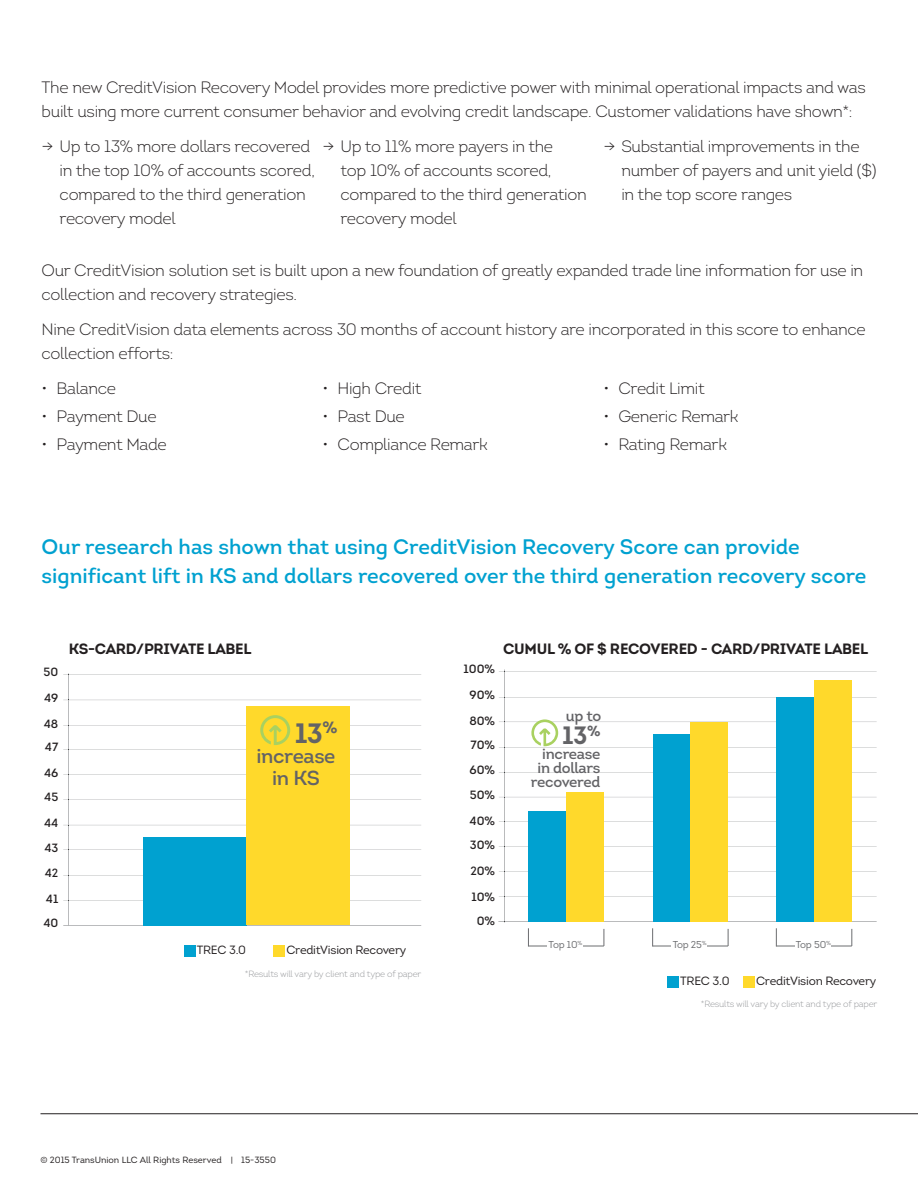
<style>
.page{position:relative;width:918px;height:1188px;background:#fff}
.page>*{position:absolute;margin:0;border:0;box-sizing:border-box;transform-origin:0 0}
.t1{font:28.05px "Intro Bold Caps";color:#636366}
.t2{font:25.05px "Intro Bold Caps";color:#636366}
.t3{font:600 21px/28.5px "Intro";color:#00a1d0}
.t4{font:600 20.25px/22px "Intro";letter-spacing:-.02em;color:#636366;text-align:center}
.t5{font:300 16.5px/24px "Intro";letter-spacing:-.02em;color:#231f20}
.t6{font:15px "Intro Bold Caps";letter-spacing:-.02em;color:#231f20}
.t7{font:600 15px/14px "Intro";letter-spacing:-.02em;color:#636366;text-align:right}
.t8{font:14.85px "Intro Bold Caps";letter-spacing:-.02em;color:#231f20}
.t9{font:600 12px "Intro";color:#231f20}
.t10{font:12px "Intro";letter-spacing:-.02em;color:#231f20}
.t11{font:10.05px "Intro";letter-spacing:-.02em;color:#6c6d70}
.t12{font:300 9px "Intro";letter-spacing:-.02em;color:#939598}
.t13{font:9px "Intro";color:#231f20}
</style>
<div class="page">
<hr style="left:505px;top:921px;width:372px;height:1px;background:#76787b">
<hr style="left:505px;top:671px;width:372px;height:1px;background:#76787b">
<hr style="left:505px;top:697px;width:372px;height:1px;background:#76787b">
<hr style="left:505px;top:722px;width:372px;height:1px;background:#76787b">
<hr style="left:505px;top:748px;width:372px;height:1px;background:#76787b">
<hr style="left:505px;top:772px;width:372px;height:1px;background:#76787b">
<hr style="left:505px;top:797px;width:372px;height:1px;background:#76787b">
<hr style="left:505px;top:822px;width:372px;height:1px;background:#76787b">
<hr style="left:505px;top:846px;width:372px;height:1px;background:#76787b">
<hr style="left:505px;top:871px;width:372px;height:1px;background:#76787b">
<hr style="left:505px;top:896px;width:372px;height:1px;background:#76787b">
<svg style="left:498px;top:670px;width:7px;height:253px"></svg>
<div style="left:667px;top:976px;width:12px;height:12px;background:#00a1d0"></div>
<div style="left:743px;top:976px;width:12px;height:12px;background:#ffd92b"></div>
<div style="left:528px;top:811px;width:38px;height:111px;background:#00a1d0"></div>
<div style="left:566px;top:792px;width:38px;height:130px;background:#ffd92b"></div>
<div style="left:653px;top:734px;width:37px;height:188px;background:#00a1d0"></div>
<div style="left:690px;top:722px;width:38px;height:200px;background:#ffd92b"></div>
<div style="left:776px;top:697px;width:38px;height:225px;background:#00a1d0"></div>
<div style="left:814px;top:681px;width:38px;height:241px;background:#ffd92b"></div>
<svg style="left:603px;top:929px;width:1px;height:17px"></svg>
<hr style="left:528px;top:946px;width:76px;height:1px;background:#6c6d70">
<svg style="left:528px;top:929px;width:1px;height:17px"></svg>
<div style="left:547px;top:940px;width:36px;height:12px;background:#fff"></div>
<svg style="left:728px;top:929px;width:1px;height:17px"></svg>
<hr style="left:653px;top:946px;width:75px;height:1px;background:#6c6d70">
<svg style="left:652px;top:929px;width:1px;height:17px"></svg>
<div style="left:672px;top:940px;width:35px;height:12px;background:#fff"></div>
<svg style="left:851px;top:929px;width:1px;height:17px"></svg>
<hr style="left:776px;top:946px;width:76px;height:1px;background:#6c6d70">
<svg style="left:776px;top:929px;width:1px;height:17px"></svg>
<div style="left:795px;top:940px;width:36px;height:12px;background:#fff"></div>
<svg style="left:531px;top:719px;width:27px;height:27px"></svg>
<div style="left:273px;top:946px;width:12px;height:11px;background:#ffd92b"></div>
<div style="left:184px;top:945px;width:11px;height:12px;background:#00a1d0"></div>
<svg style="left:63px;top:673px;width:358px;height:253px"></svg>
<hr style="left:40px;top:1113px;width:878px;height:1px;background:#231f20">
<p class="t5" style="left:42px;top:76px;width:826px">The new CreditVision Recovery Model provides more predictive power with minimal operational impacts and was built using more current consumer behavior and evolving credit landscape. Customer validations have shown*:</p>
<p class="t5" style="left:60px;top:134px;width:257px;text-indent:-18px">→ Up to 13% more dollars recovered in the top 10% of accounts scored, compared to the third generation recovery model</p>
<p class="t5" style="left:341px;top:134px;width:248px;text-indent:-18px">→ Up to 11% more payers in the<br>top 10% of accounts scored, compared to the third generation recovery model</p>
<p class="t5" style="left:621px;top:134px;width:257px;text-indent:-18px">→ Substantial improvements in the number of payers and unit yield ($) in the top score ranges</p>
<p class="t5" style="left:42px;top:258px;width:823px">Our CreditVision solution set is built upon a new foundation of greatly expanded trade line information for use in collection and recovery strategies.</p>
<p class="t5" style="left:42px;top:317px;width:826px">Nine CreditVision data elements across 30 months of account history are incorporated in this score to enhance collection efforts:</p>
<p class="t5" style="left:42px;top:376px;width:76px">• Balance</p>
<p class="t5" style="left:42px;top:404px;width:117px">• Payment Due</p>
<p class="t5" style="left:42px;top:432px;width:127px">• Payment Made</p>
<p class="t5" style="left:323px;top:376px;width:101px">• High Credit</p>
<p class="t5" style="left:323px;top:404px;width:84px">• Past Due</p>
<p class="t5" style="left:323px;top:432px;width:167px">• Compliance Remark</p>
<p class="t5" style="left:603px;top:376px;width:103px">• Credit Limit</p>
<p class="t5" style="left:603px;top:404px;width:137px">• Generic Remark</p>
<p class="t5" style="left:603px;top:432px;width:125px">• Rating Remark</p>
<p class="t3" style="left:42px;top:533px;width:826px">Our research has shown that using CreditVision Recovery Score can provide significant lift in KS and dollars recovered over the third generation recovery score</p>
<p class="t8" style="left:69px;top:639px;width:184px">KS-CARD/PRIVATE LABEL</p>
<p class="t6" style="left:503px;top:639px;width:367px">CUMUL % OF $ RECOVERED - CARD/PRIVATE LABEL</p>
<p class="t9" style="left:44px;top:665px;width:16px">50</p>
<p class="t9" style="left:464px;top:662px;width:33px">100%</p>
<p class="t9" style="left:44px;top:690px;width:16px">49</p>
<p class="t9" style="left:470px;top:687px;width:27px">90%</p>
<p class="t9" style="left:44px;top:716px;width:16px">48</p>
<p class="t9" style="left:45px;top:739px;width:15px">47</p>
<p class="t9" style="left:44px;top:765px;width:16px">46</p>
<h1 class="t1" style="left:295px;top:715px;width:44px">13<sup>%</sup></h1>
<p class="t4" style="left:257px;top:745px;width:80px">increase in KS</p>
<p class="t9" style="left:469px;top:713px;width:27px">80%</p>
<p class="t9" style="left:470px;top:737px;width:26px">70%</p>
<p class="t9" style="left:470px;top:763px;width:27px">60%</p>
<p class="t7" style="left:566px;top:709px;width:37px">up to</p>
<h2 class="t2" style="left:562px;top:719px;width:40px">13<sup>%</sup></h2>
<p class="t7" style="left:531px;top:747px;width:71px">increase in dollars recovered</p>
<p class="t9" style="left:44px;top:790px;width:16px">45</p>
<p class="t9" style="left:470px;top:787px;width:27px">50%</p>
<p class="t9" style="left:44px;top:815px;width:16px">44</p>
<p class="t9" style="left:470px;top:813px;width:27px">40%</p>
<p class="t9" style="left:44px;top:840px;width:15px">43</p>
<p class="t9" style="left:470px;top:838px;width:27px">30%</p>
<p class="t9" style="left:45px;top:865px;width:15px">42</p>
<p class="t9" style="left:470px;top:863px;width:26px">20%</p>
<p class="t9" style="left:46px;top:891px;width:14px">41</p>
<p class="t9" style="left:471px;top:889px;width:25px">10%</p>
<p class="t9" style="left:43px;top:915px;width:16px">40</p>
<p class="t9" style="left:477px;top:913px;width:20px">0%</p>
<p class="t10" style="left:197px;top:942px;width:51px">TREC 3.0</p>
<p class="t10" style="left:286px;top:943px;width:122px">CreditVision Recovery</p>
<p class="t11" style="left:549px;top:939px;width:35px">Top 10<sup>%</sup></p>
<p class="t11" style="left:673px;top:939px;width:35px">Top 25<sup>%</sup></p>
<p class="t11" style="left:796px;top:939px;width:37px">Top 50<sup>%</sup></p>
<p class="t12" style="left:245px;top:968px;width:178px">*Results will vary by client and type of paper</p>
<p class="t10" style="left:680px;top:974px;width:51px">TREC 3.0</p>
<p class="t10" style="left:756px;top:974px;width:122px">CreditVision Recovery</p>
<p class="t12" style="left:701px;top:998px;width:178px">*Results will vary by client and type of paper</p>
<p class="t13" style="left:40px;top:1154px;width:237px">© 2015 TransUnion LLC All Rights Reserved | 15-3550</p>
</div>
